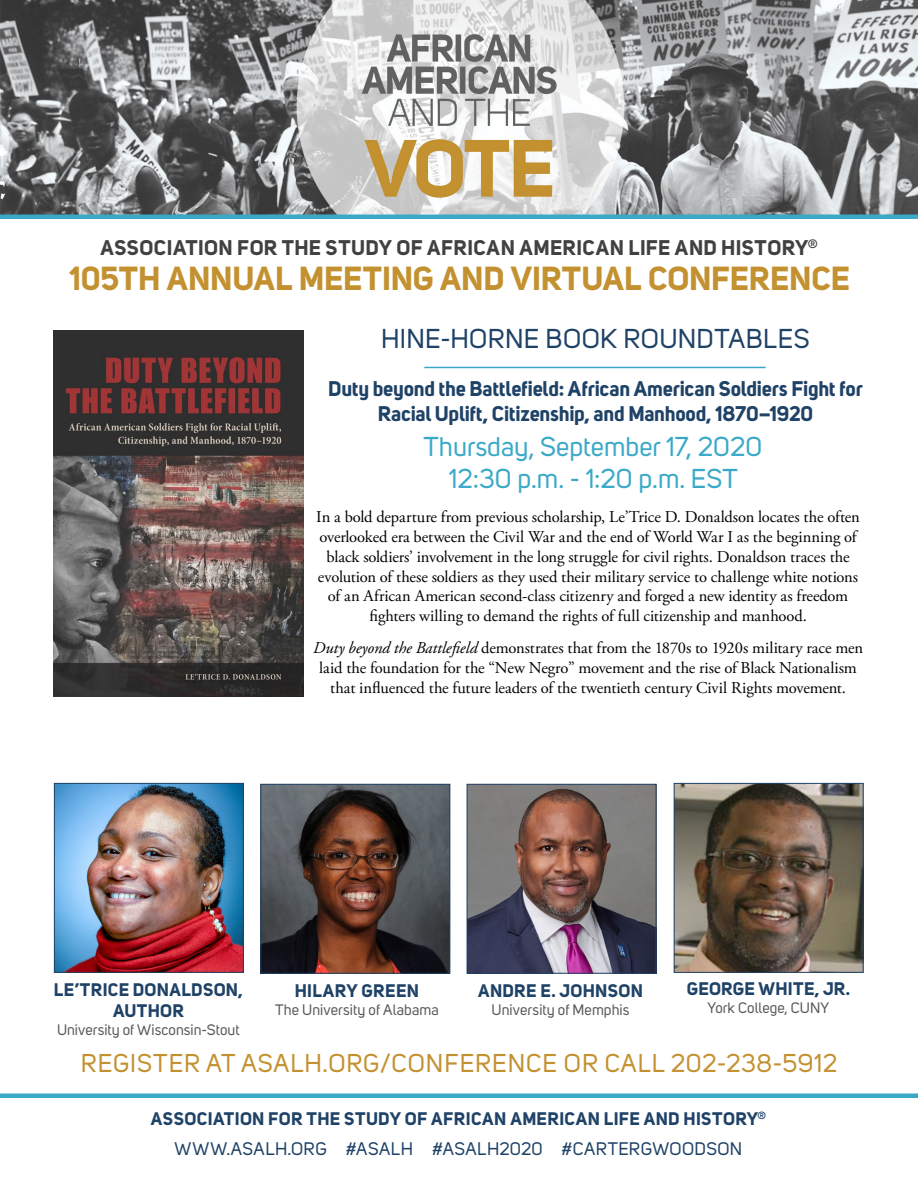
<style>
.page{position:relative;width:918px;height:1188px;background:#fff}
.page>*{position:absolute;margin:0;border:0;box-sizing:border-box;transform-origin:0 0}
.t1{font:700 33px "Uni Sans";letter-spacing:-.005em;color:#c39130}
.t2{font:27px/32.4px "Uni Sans";color:#3aa9c8;text-align:center}
.t3{font:27px "Uni Sans";letter-spacing:.01em;color:#1f4267}
.t4{font:25.5px "Uni Sans";letter-spacing:.04em;color:#c39130}
.t5{font:700 21px/25.2px "Uni Sans";letter-spacing:-.01em;color:#1f4267;text-align:center}
.t6{font:700 21px "Uni Sans";letter-spacing:.02em;color:#414042}
.t7{font:700 18px/30px "Uni Sans";letter-spacing:.02em;color:#1f4267;text-align:center}
.t8{font:16.5px/19.8px "Adobe Garamond Pro";letter-spacing:-.005em;color:#000;text-align:center}
.t9{font:15px "Uni Sans";letter-spacing:.005em;color:#58595b}
.s1{font-style:italic}
.s2{font-weight:400}
</style>
<div class="page">
<img style="left:0;top:0;width:918px;height:214px">
<div style="left:0;top:214px;width:918px;height:5px;background:#3aa9c8"></div>
<hr style="left:0;top:1094px;width:918px;height:4px;background:#3aa9c8">
<img style="left:56px;top:785px;width:186px;height:186px">
<div style="left:54px;top:783px;width:190px;height:190px;border:1px solid #1f4267"></div>
<img style="left:263px;top:786px;width:185px;height:186px">
<div style="left:261px;top:784px;width:189px;height:190px;border:1px solid #1f4267"></div>
<img style="left:469px;top:786px;width:185px;height:186px">
<div style="left:467px;top:784px;width:189px;height:190px;border:1px solid #1f4267"></div>
<img style="left:676px;top:785px;width:186px;height:186px">
<div style="left:674px;top:783px;width:190px;height:190px;border:1px solid #1f4267"></div>
<hr style="left:424px;top:367px;width:342px;height:1px;background:#3aa9c8">
<img style="left:54px;top:330px;width:249px;height:367px">
<p class="t6" style="left:100px;top:234px;width:719px">ASSOCIATION FOR THE STUDY OF AFRICAN AMERICAN LIFE AND HISTORY<sup>®</sup></p>
<h1 class="t1" style="left:69px;top:257px;width:782px">105TH ANNUAL MEETING AND VIRTUAL CONFERENCE</h1>
<h2 class="t3" style="left:381px;top:323px;width:430px">HINE-HORNE BOOK ROUNDTABLES</h2>
<p class="t5" style="left:328px;top:376px;width:536px">Duty beyond the Battlefield: African American Soldiers Fight for<br>Racial Uplift, Citizenship, and Manhood, 1870–1920</p>
<h2 class="t2" style="left:424px;top:431px;width:340px">Thursday, September 17, 2020<br>12:30 p.m. - 1:20 p.m. EST</h2>
<p class="t8" style="left:316px;top:508px;width:545px">In a bold departure from previous scholarship, Le’Trice D. Donaldson locates the often overlooked era between the Civil War and the end of World War I as the beginning of black soldiers’ involvement in the long struggle for civil rights. Donaldson traces the evolution of these soldiers as they used their military service to challenge white notions of an African American second-class citizenry and forged a new identity as freedom fighters willing to demand the rights of full citizenship and manhood.</p>
<p class="t8" style="left:313px;top:638px;width:551px"><span class="s1">Duty beyond the Battlefield</span> demonstrates that from the 1870s to 1920s military race men laid the foundation for the “New Negro” movement and the rise of Black Nationalism that influenced the future leaders of the twentieth century Civil Rights movement.</p>
<p class="t7" style="left:54px;top:979px;width:191px;line-height:21.6px">LE’TRICE DONALDSON,<br>AUTHOR</p>
<p class="t9" style="left:57px;top:1022px;width:184px">University of Wisconsin-Stout</p>
<p class="t7" style="left:295px;top:975px;width:126px">HILARY GREEN</p>
<p class="t9" style="left:275px;top:1001px;width:165px">The University of Alabama</p>
<p class="t7" style="left:478px;top:975px;width:166px">ANDRE E. JOHNSON</p>
<p class="t9" style="left:492px;top:1001px;width:139px">University of Memphis</p>
<p class="t7" style="left:687px;top:974px;width:165px">GEORGE WHITE, JR.</p>
<p class="t9" style="left:707px;top:999px;width:123px">York College, CUNY</p>
<h3 class="t4" style="left:81px;top:1049px;width:758px">REGISTER AT ASALH.ORG/CONFERENCE OR CALL 202-238-5912</h3>
<p class="t7" style="left:151px;top:1104px;width:617px">ASSOCIATION FOR THE STUDY OF AFRICAN AMERICAN LIFE AND HISTORY<sup>®<br></sup><span class="s2">WWW.ASALH.ORG #ASALH #ASALH2020 #CARTERGWOODSON</span></p>
</div>
